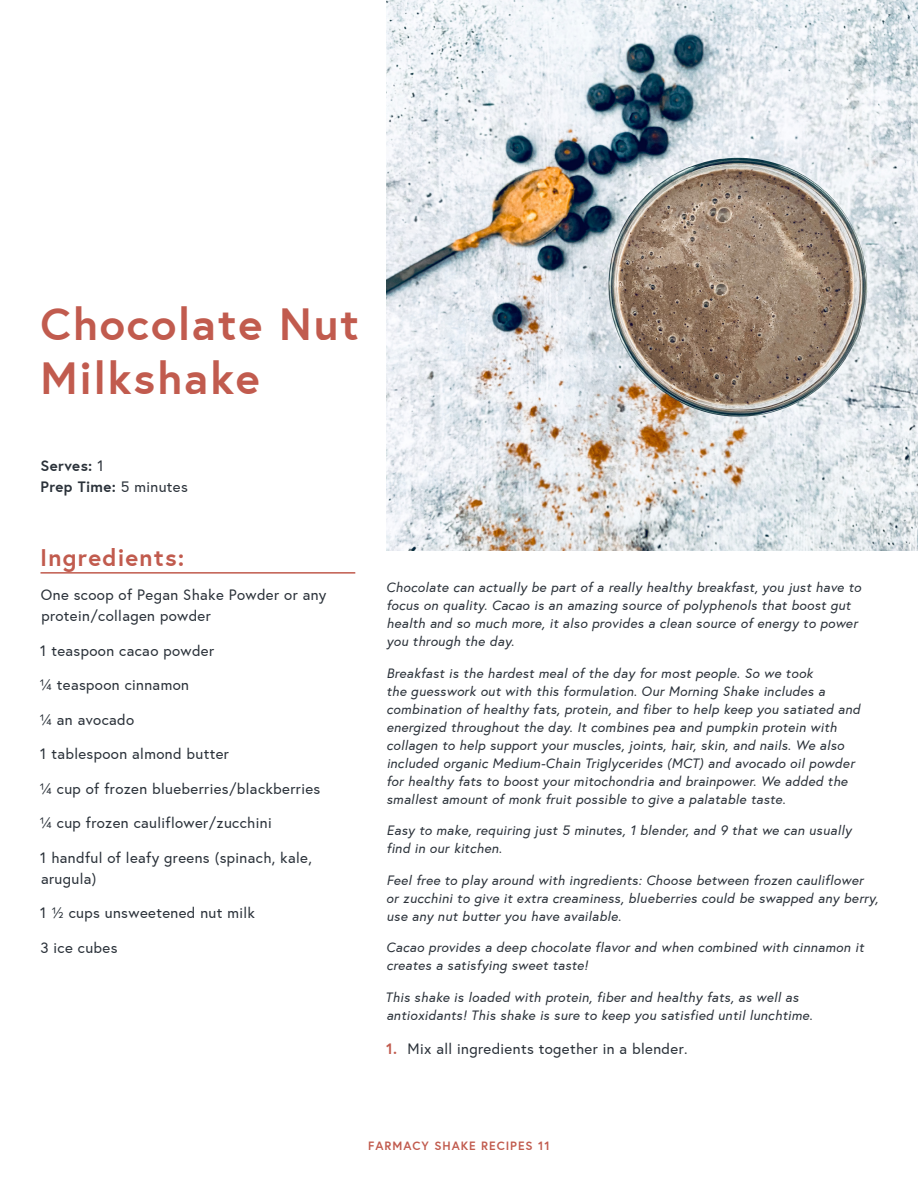
<style>
.page{position:relative;width:918px;height:1188px;background:#fff}
.page>*{position:absolute;margin:0;border:0;box-sizing:border-box;transform-origin:0 0}
.t1{font:700 45px/54px "Europa";letter-spacing:.04em;color:#c15b4e}
.t2{font:700 24px "Europa";letter-spacing:.05em;color:#c15b4e}
.t3{font:15px/21px "Europa";letter-spacing:.025em;color:#2a3139}
.t4{font:700 15px/21px "Europa";letter-spacing:.025em;color:#2a3139}
.t5{font:italic 13.5px/18px "Europa";letter-spacing:.025em;color:#2a3139}
.t6{font:700 12px "Europa";letter-spacing:.08em;color:#c15b4e}
.s1{font-weight:400}
.s2{font-weight:700;color:#c15b4e}
</style>
<div class="page">
<img style="left:387px;top:0;width:531px;height:551px">
<hr style="left:40px;top:572px;width:315px;height:2px;background:#c15b4e">
<p class="t1" style="left:40px;top:297px;width:320px">Chocolate Nut<br>Milkshake</p>
<p class="t4" style="left:40px;top:455px;width:149px">Serves: <span class="s1">1<br></span>Prep Time: <span class="s1">5 minutes</span></p>
<p class="t2" style="left:40px;top:542px;width:146px">Ingredients:</p>
<p class="t3" style="left:41px;top:584px;width:287px">One scoop of Pegan Shake Powder or any protein/collagen powder</p>
<p class="t3" style="left:40px;top:640px;width:175px">1 teaspoon cacao powder</p>
<p class="t3" style="left:39px;top:674px;width:151px">¼ teaspoon cinnamon</p>
<p class="t3" style="left:39px;top:709px;width:96px">¼ an avocado</p>
<p class="t3" style="left:40px;top:743px;width:190px">1 tablespoon almond butter</p>
<p class="t3" style="left:39px;top:778px;width:282px">¼ cup of frozen blueberries/blackberries</p>
<p class="t3" style="left:39px;top:812px;width:234px">¼ cup frozen cauliflower/zucchini</p>
<p class="t3" style="left:40px;top:847px;width:273px">1 handful of leafy greens (spinach, kale, arugula)</p>
<p class="t3" style="left:40px;top:902px;width:216px">1 ½ cups unsweetened nut milk</p>
<p class="t3" style="left:40px;top:937px;width:79px">3 ice cubes</p>
<p class="t5" style="left:386px;top:579px;width:476px">Chocolate can actually be part of a really healthy breakfast, you just have to focus on quality. Cacao is an amazing source of polyphenols that boost gut health and so much more, it also provides a clean source of energy to power you through the day.</p>
<p class="t5" style="left:386px;top:664px;width:475px">Breakfast is the hardest meal of the day for most people. So we took<br>the guesswork out with this formulation. Our Morning Shake includes a combination of healthy fats, protein, and fiber to help keep you satiated and energized throughout the day. It combines pea and pumpkin protein with collagen to help support your muscles, joints, hair, skin, and nails. We also included organic Medium-Chain Triglycerides (MCT) and avocado oil powder for healthy fats to boost your mitochondria and brainpower. We added the smallest amount of monk fruit possible to give a palatable taste.</p>
<p class="t5" style="left:386px;top:822px;width:467px">Easy to make, requiring just 5 minutes, 1 blender, and 9 that we can usually find in our kitchen.</p>
<p class="t5" style="left:386px;top:871px;width:493px">Feel free to play around with ingredients: Choose between frozen cauliflower or zucchini to give it extra creaminess, blueberries could be swapped any berry, use any nut butter you have available.</p>
<p class="t5" style="left:386px;top:939px;width:479px">Cacao provides a deep chocolate flavor and when combined with cinnamon it creates a satisfying sweet taste!</p>
<p class="t5" style="left:385px;top:988px;width:429px">This shake is loaded with protein, fiber and healthy fats, as well as antioxidants! This shake is sure to keep you satisfied until lunchtime.</p>
<p class="t3" style="left:386px;top:1038px;width:303px"><span class="s2">1.</span> Mix all ingredients together in a blender.</p>
<p class="t6" style="left:368px;top:1139px;width:183px">FARMACY SHAKE RECIPES 11</p>
</div>
